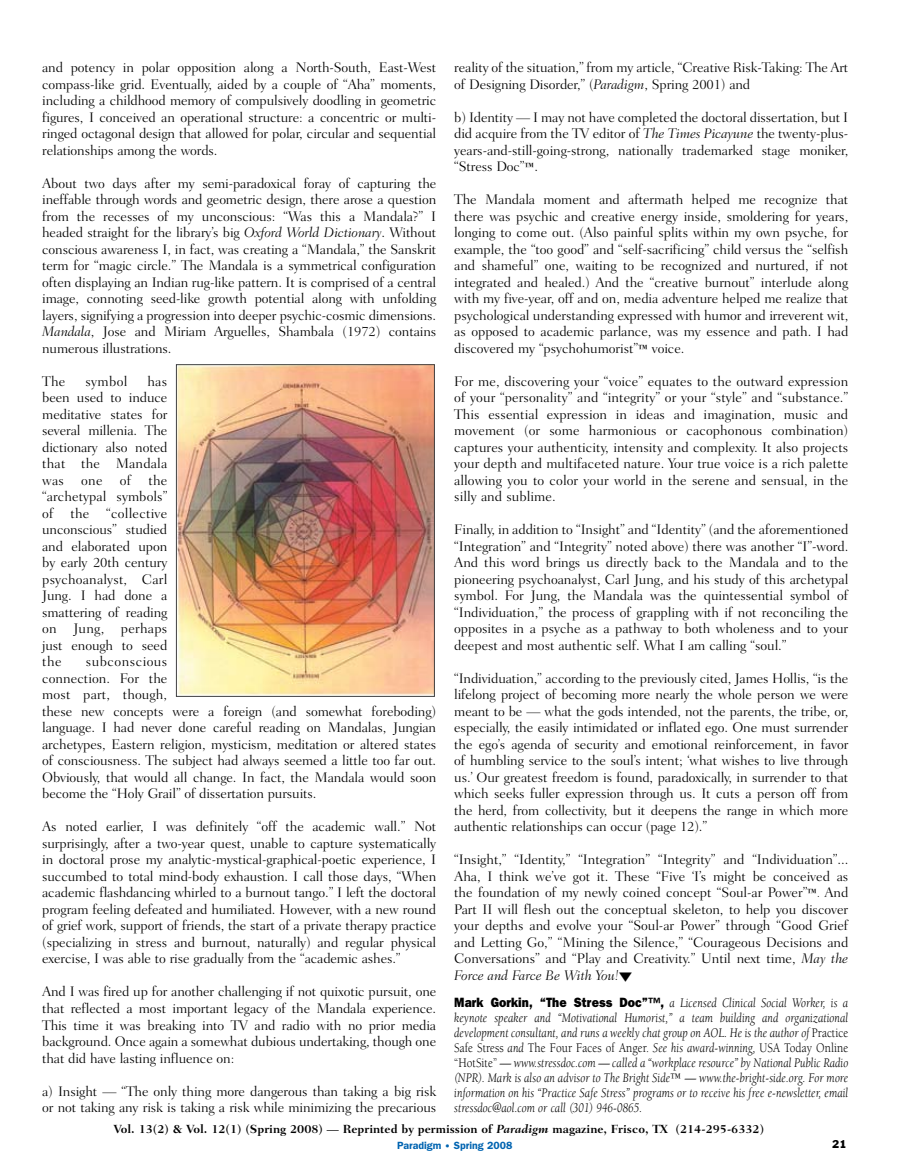
<style>
.page{position:relative;width:905px;height:1175px;background:#fff}
.page>*{position:absolute;margin:0;border:0;box-sizing:border-box;transform-origin:0 0}
.t1{font:300 14.1px/16.5px "Fairfield LH";letter-spacing:-.01em;color:#000;text-align:justify}
.t2{font:italic 13.5px/15px "Berkeley";letter-spacing:.005em;color:#000;text-align:justify;scale:.85 1}
.t3{font:700 12px "Fairfield LH";color:#000}
.t4{font:600 10.5px "Franklin Gothic";color:#0064b1}
.t5{font:10.5px "Franklin Gothic";color:#000;scale:.95 1}
.s1{font-style:italic}
.s2{font-weight:700;font-size:12px}
.s3{font-size:12px}
.s4{font-family:"Franklin Gothic";font-weight:800;font-style:normal}
.s5{font-style:normal}
.s6{font-size:9px}
</style>
<div class="page">
<img style="left:178px;top:366px;width:255px;height:328px">
<div style="left:176px;top:364px;width:259px;height:332px;border:1px solid #414142"></div>
<p class="t1" style="left:454px;top:59px;width:395px">reality of the situation,” from my article, “Creative Risk-Taking: The Art of Designing Disorder,” (<span class="s1">Paradigm</span>, Spring 2001) and</p>
<p class="t1" style="left:454px;top:109px;width:395px">b) Identity — I may not have completed the doctoral dissertation, but I did acquire from the TV editor of <span class="s1">The Times Picayune</span> the twenty-plus&shy;years-and-still-going-strong, nationally trademarked stage moniker, “Stress Doc”<span class="s2">™</span>.</p>
<p class="t1" style="left:454px;top:191px;width:395px">The Mandala moment and aftermath helped me recognize that there was psychic and creative energy inside, smoldering for years, longing to come out. (Also painful splits within my own psyche, for example, the “too good” and “self-sacrificing” child versus the “selfish and shameful” one, waiting to be recognized and nurtured, if not integrated and healed.) And the “creative burnout” interlude along with my five-year, off and on, media adventure helped me realize that psychological understanding expressed with humor and irreverent wit, as opposed to academic parlance, was my essence and path. I had discovered my “psychohumorist”<span class="s2">™</span> voice.</p>
<p class="t1" style="left:454px;top:373px;width:395px">For me, discovering your “voice” equates to the outward expression of your “personality” and “integrity” or your “style” and “substance.” This essential expression in ideas and imagination, music and movement (or some harmonious or cacophonous combination) captures your authenticity, intensity and complexity. It also projects your depth and multifaceted nature. Your true voice is a rich palette allowing you to color your world in the serene and sensual, in the silly and sublime.</p>
<p class="t1" style="left:454px;top:521px;width:395px">Finally, in addition to “Insight” and “Identity” (and the aforementioned “Integration” and “Integrity” noted above) there was another “I”-word.<br>And this word brings us directly back to the Mandala and to the pioneering psychoanalyst, Carl Jung, and his study of this archetypal symbol. For Jung, the Mandala was the quintessential symbol of “Individuation,” the process of grappling with if not reconciling the opposites in a psyche as a pathway to both wholeness and to your deepest and most authentic self. What I am calling “soul.”</p>
<p class="t1" style="left:454px;top:670px;width:395px">“Individuation,” according to the previously cited, James Hollis, “is the lifelong project of becoming more nearly the whole person we were meant to be — what the gods intended, not the parents, the tribe, or, especially, the easily intimidated or inflated ego. One must surrender the ego’s agenda of security and emotional reinforcement, in favor of humbling service to the soul’s intent; ‘what wishes to live through us.’ Our greatest freedom is found, paradoxically, in surrender to that which seeks fuller expression through us. It cuts a person off from the herd, from collectivity, but it deepens the range in which more authentic relationships can occur (page 12).”</p>
<p class="t1" style="left:454px;top:851px;width:395px">“Insight,” “Identity,” “Integration” “Integrity” and “Individuation”...<br>Aha, I think we’ve got it. These “Five ‘I’s might be conceived as the foundation of my newly coined concept “Soul-ar Power”<span class="s2">™</span><span class="s3">.</span> And Part II will flesh out the conceptual skeleton, to help you discover your depths and evolve your “Soul-ar Power” through “Good Grief and Letting Go,” “Mining the Silence,” “Courageous Decisions and Conversations” and “Play and Creativity.” Until next time, <span class="s1">May the Force and Farce Be With You!</span></p>
<p class="t2" style="left:454px;top:995px;width:465px"><span class="s4">Mark Gorkin, “The Stress Doc”™,</span> a Licensed Clinical Social Worker, is a keynote speaker and “Motivational Humorist,” a team building and organizational development consultant, and runs a weekly chat group on AOL. He is the author of <span class="s5">Practice Safe Stress</span> and <span class="s5">The Four Faces of Anger.</span> See his award-winning, <span class="s5">USA Today Online “HotSite”</span> — www.stressdoc.com — called a “workplace resource” by National Public Radio (NPR). Mark is also an advisor to The Bright Side™ — www.the-bright-side.org. For more information on his “Practice Safe Stress” programs or to receive his free e-newsletter, email stressdoc@aol.com or call (301) 946-0865.</p>
<p class="t4" style="left:397px;top:1138px;width:117px">Paradigm <span class="s6">•</span> Spring 2008</p>
<p class="t1" style="left:42px;top:59px;width:395px">and potency in polar opposition along a North-South, East-West compass-like grid. Eventually, aided by a couple of “Aha” moments, including a childhood memory of compulsively doodling in geometric figures, I conceived an operational structure: a concentric or multi&shy;ringed octagonal design that allowed for polar, circular and sequential relationships among the words.</p>
<p class="t1" style="left:42px;top:175px;width:395px">About two days after my semi-paradoxical foray of capturing the ineffable through words and geometric design, there arose a question from the recesses of my unconscious: “Was this a Mandala?” I headed straight for the library’s big <span class="s1">Oxford World Dictionary</span>. Without conscious awareness I, in fact, was creating a “Mandala,” the Sanskrit term for “magic circle.” The Mandala is a symmetrical configuration often displaying an Indian rug-like pattern. It is comprised of a central image, connoting seed-like growth potential along with unfolding layers, signifying a progression into deeper psychic-cosmic dimensions.<br><span class="s1">Mandala</span>, Jose and Miriam Arguelles, Shambala (1972) contains numerous illustrations.</p>
<p class="t1" style="left:42px;top:373px;width:25px">The</p>
<p class="t1" style="left:85px;top:373px;width:43px">symbol</p>
<p class="t1" style="left:42px;top:373px;width:127px;text-indent:105px">has been used to induce meditative states for several millenia. The dictionary also noted that the Mandala was one of the “archetypal symbols” of the “collective unconscious” studied and elaborated upon by early 20th century psychoanalyst, Carl Jung. I had done a smattering of reading on Jung, perhaps just enough to seed the</p>
<p class="t1" style="left:42px;top:653px;width:395px;text-align:left;text-indent:44px">subconscious<br>connection. For the<br>most part, though,<br>these new concepts were a foreign (and somewhat foreboding) language. I had never done careful reading on Mandalas, Jungian archetypes, Eastern religion, mysticism, meditation or altered states of consciousness. The subject had always seemed a little too far out.<br>Obviously, that would all change. In fact, the Mandala would soon become the “Holy Grail” of dissertation pursuits.</p>
<p class="t1" style="left:42px;top:818px;width:395px">As noted earlier, I was definitely “off the academic wall.” Not surprisingly, after a two-year quest, unable to capture systematically in doctoral prose my analytic-mystical-graphical-poetic experience, I succumbed to total mind-body exhaustion. I call those days, “When academic flashdancing whirled to a burnout tango.” I left the doctoral program feeling defeated and humiliated. However, with a new round of grief work, support of friends, the start of a private therapy practice (specializing in stress and burnout, naturally) and regular physical exercise, I was able to rise gradually from the “academic ashes.”</p>
<p class="t1" style="left:42px;top:983px;width:395px">And I was fired up for another challenging if not quixotic pursuit, one that reflected a most important legacy of the Mandala experience.<br>This time it was breaking into TV and radio with no prior media background. Once again a somewhat dubious undertaking, though one that did have lasting influence on:</p>
<p class="t1" style="left:42px;top:1082px;width:395px">a) Insight — “The only thing more dangerous than taking a big risk or not taking any risk is taking a risk while minimizing the precarious</p>
<p class="t3" style="left:114px;top:1121px;width:651px">Vol. 13(2) &amp; Vol. 12(1) (Spring 2008) — Reprinted by permission of <span class="s1">Paradigm</span> magazine, Frisco, TX (214-295-6332)</p>
<p class="t5" style="left:832px;top:1137px;width:17px">21</p>
</div>
